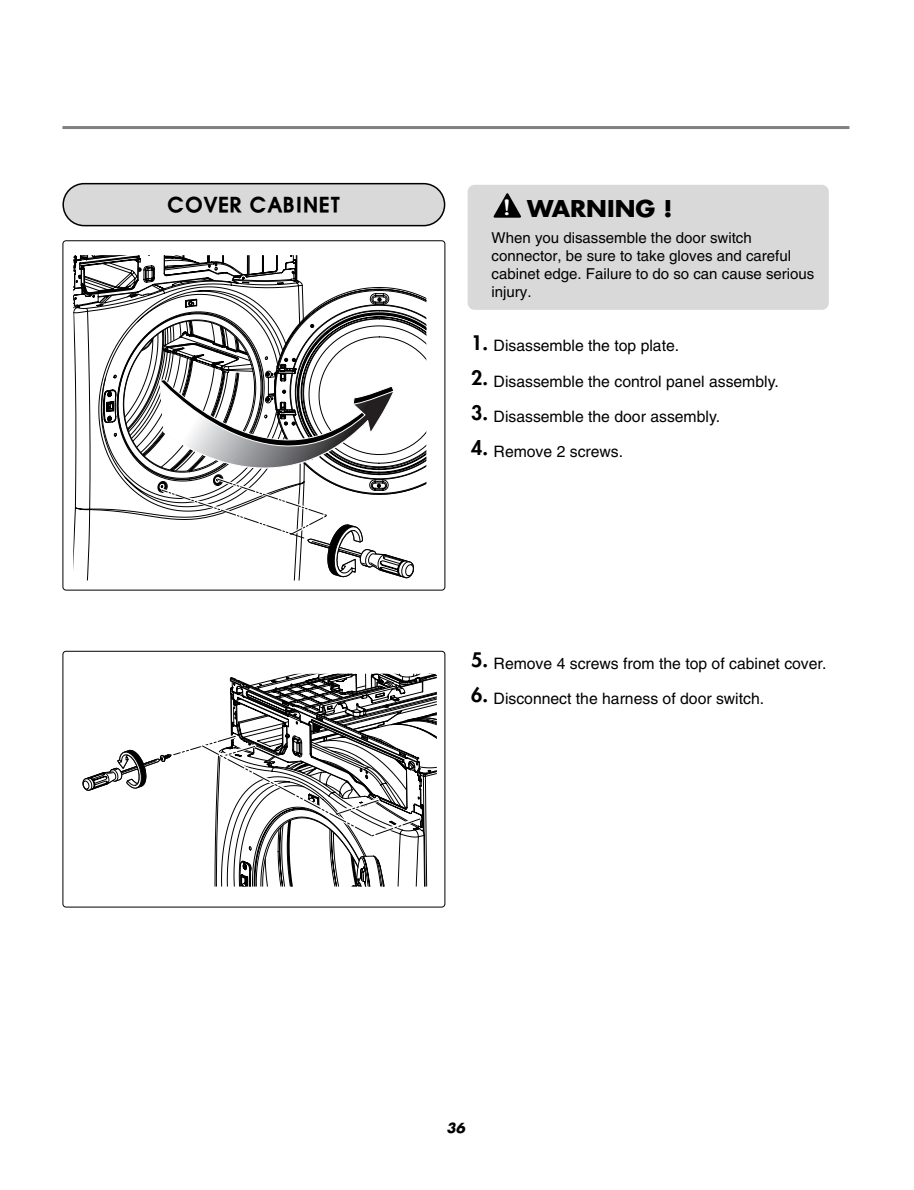
<style>
.page{position:relative;width:914px;height:1190px;background:#fff}
.page>*{position:absolute;margin:0;border:0;box-sizing:border-box;transform-origin:0 0}
.t1{font:700 22.5px "Futura";color:#000;scale:1.05 1}
.t2{font:700 21px "HY Te Back";color:#000}
.t3{font:15.75px "Helvetica";color:#000}
.t4{font:15px/18px "Helvetica";color:#000}
.t5{font:italic 700 13.5px "Futura";color:#000}
.s1{font-family:"Souvenir";font-weight:600;font-size:21px;color:#fff}
.s2{font-family:"Futura";font-weight:800;font-size:19.5px}
</style>
<div class="page">
<hr style="left:62px;top:126px;width:787px;height:3px;background:#808080">
<svg style="left:62px;top:240px;width:384px;height:668px"></svg>
<svg style="left:82px;top:673px;width:355px;height:213px"></svg>
<svg style="left:73px;top:255px;width:353px;height:325px"></svg>
<div style="left:63px;top:184px;width:381px;height:42px;background:#d9d9d9;border-radius:21px"></div>
<div style="left:62px;top:183px;width:383px;height:43px;border:2px solid #000;border-radius:21px"></div>
<div style="left:467px;top:185px;width:361px;height:125px;background:#d9d9d9;border-radius:7px"></div>
<svg style="left:493px;top:193px;width:28px;height:25px"></svg>
<h2 class="t2" style="left:167px;top:196px;width:175px">COVER CABINET</h2>
<h1 class="t1" style="left:503px;top:198px;width:162px"><span class="s1">!</span> WARNING !</h1>
<p class="t4" style="left:491px;top:230px;width:324px">When you disassemble the door switch connector, be sure to take gloves and careful cabinet edge. Failure to do so can cause serious injury.</p>
<p class="t3" style="left:471px;top:340px;width:210px"><span class="s2">1.</span> Disassemble the top plate.</p>
<p class="t3" style="left:471px;top:375px;width:309px"><span class="s2">2.</span> Disassemble the control panel assembly.</p>
<p class="t3" style="left:471px;top:410px;width:250px"><span class="s2">3.</span> Disassemble the door assembly.</p>
<p class="t3" style="left:471px;top:446px;width:154px"><span class="s2">4.</span> Remove 2 screws.</p>
<p class="t3" style="left:471px;top:657px;width:357px"><span class="s2">5.</span> Remove 4 screws from the top of cabinet cover.</p>
<p class="t3" style="left:471px;top:692px;width:294px"><span class="s2">6.</span> Disconnect the harness of door switch.</p>
<p class="t5" style="left:446px;top:1122px;width:20px">36</p>
</div>
